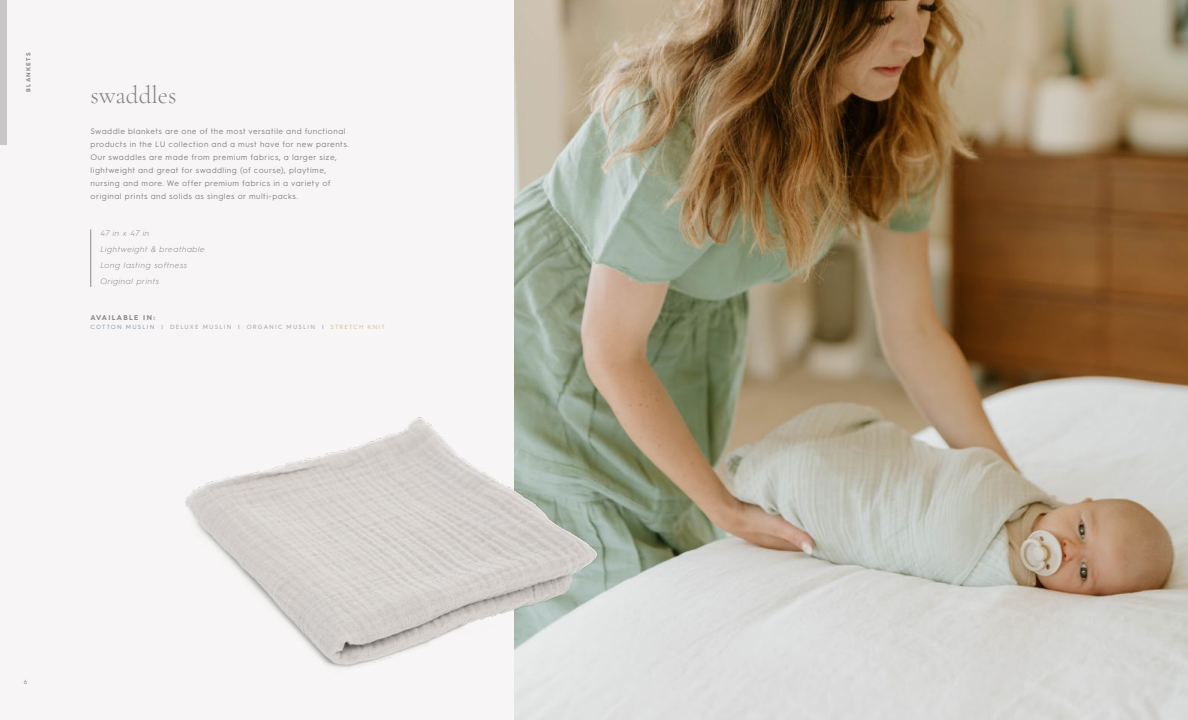
<style>
.page{position:relative;width:1188px;height:720px;background:#f7f5f5}
.page>*{position:absolute;margin:0;border:0;box-sizing:border-box;transform-origin:0 0}
.t1{font:300 25px "Cormorant Garamond";color:#848484}
.t2{font:8px/13px "Hurme Geometric Sans 3";letter-spacing:.06em;color:#848484}
.t3{font:italic 300 8px/16px "Hurme Geometric Sans 3";letter-spacing:.06em;color:#848484}
.t4{font:700 7px "Hurme Geometric Sans 3";letter-spacing:.2em;color:#888b8d}
.t5{font:6px "Hurme Geometric Sans 3";letter-spacing:.2em;color:#a59b94}
.t6{font:700 6px "Hurme Geometric Sans 3";letter-spacing:.2em;color:#888c8d}
.t7{font:6px "Hurme Geometric Sans 3";color:#848484}
.s1{color:#7897ac}
.s2{color:#888b8d}
.s3{color:#93a395}
.s4{color:#d5b98c}
</style>
<div class="page">
<hr style="left:91px;top:229px;width:1px;height:58px;background:#888b8d">
<img style="left:515px;top:0;width:673px;height:720px">
<div style="left:0;top:0;width:6px;height:145px;background:#c8c7c7"></div>
<img style="left:185px;top:402px;width:427px;height:283px">
<p class="t6" style="left:24px;top:92px;width:40px;rotate:-90deg">BLANKETS</p>
<h1 class="t1" style="left:91px;top:80px;width:87px">swaddles</h1>
<p class="t2" style="left:91px;top:124px;width:260px">Swaddle blankets are one of the most versatile and functional products in the LU collection and a must have for new parents.<br>Our swaddles are made from premium fabrics, a larger size, lightweight and great for swaddling (of course), playtime, nursing and more. We offer premium fabrics in a variety of original prints and solids as singles or multi-packs.</p>
<p class="t3" style="left:100px;top:225px;width:106px">47 in x 47 in<br>Lightweight &amp; breathable<br>Long lasting softness<br>Original prints</p>
<p class="t4" style="left:91px;top:313px;width:66px">AVAILABLE IN:</p>
<p class="t5" style="left:91px;top:323px;width:296px"><span class="s1">COTTON MUSLIN</span> <span class="s2">|</span> <span class="s3">DELUXE MUSLIN</span> <span class="s2">|</span> ORGANIC MUSLIN <span class="s2">|</span> <span class="s4">STRETCH KNIT</span></p>
<p class="t7" style="left:24px;top:678px;width:5px">6</p>
</div>
